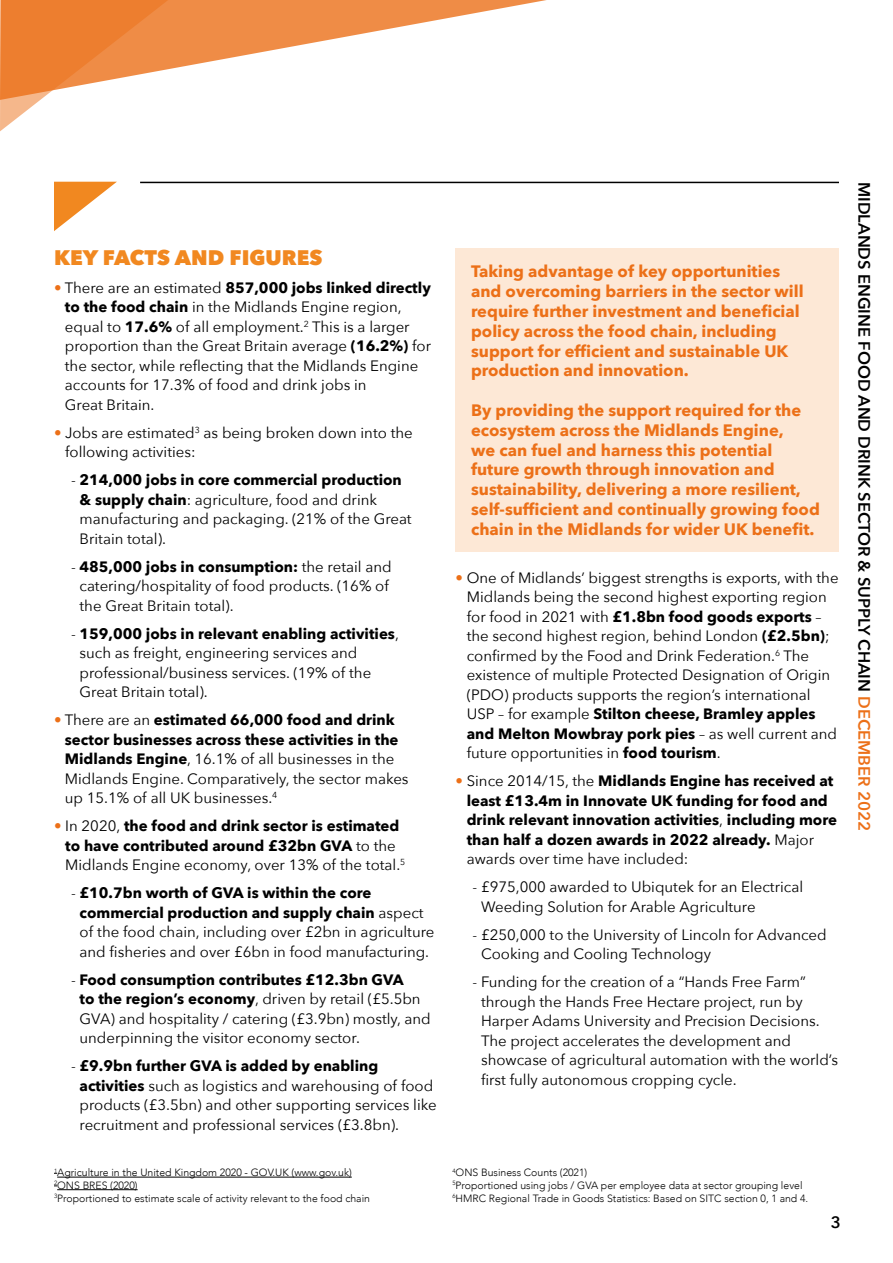
<style>
.page{position:relative;width:893px;height:1263px;background:#fff}
.page>*{position:absolute;margin:0;border:0;box-sizing:border-box;transform-origin:0 0}
.t1{font:800 21px "Avenir Next";color:#f18820}
.t2{font:700 16.5px/19.8px "Avenir Next";color:#ec7018}
.t3{font:600 16.5px "Avenir Next";color:#000}
.t4{font:15px/19.5px "Avenir Next";color:#000}
.t5{font:700 15px/19.5px "Avenir Next";color:#000}
.t6{font:300 10.5px/12.6px "Avenir";color:#000}
.s1{color:#ec7018}
.s2{font-weight:700}
.s3{font-weight:400;color:#ec7018}
.s4{font-weight:400}
</style>
<div class="page">
<svg style="left:183px;top:0;width:363px;height:67px"></svg>
<svg style="left:0;top:0;width:183px;height:131px"></svg>
<hr style="left:140px;top:182px;width:699px;height:1px;background:#000">
<svg style="left:54px;top:182px;width:63px;height:49px"></svg>
<hr style="left:57px;top:1177px;width:295px;height:1px;background:#000">
<hr style="left:57px;top:1189px;width:81px;height:1px;background:#000">
<div style="left:455px;top:248px;width:384px;height:304px;background:#fde8d6"></div>
<h1 class="t1" style="left:54px;top:244px;width:270px">KEY FACTS AND FIGURES</h1>
<p class="t4" style="left:65px;top:277px;width:368px;text-indent:-11px"><span class="s1">•</span> There are an estimated <span class="s2">857,000 jobs linked directly to the food chain</span> in the Midlands Engine region, equal to <span class="s2">17.6%</span> of all employment.<sup>2</sup> This is a larger proportion than the Great Britain average <span class="s2">(16.2%)</span> for the sector, while reflecting that the Midlands Engine accounts for 17.3% of food and drink jobs in<br>Great Britain.</p>
<p class="t4" style="left:65px;top:422px;width:349px;text-indent:-11px"><span class="s1">•</span> Jobs are estimated<sup>3</sup> as being broken down into the following activities:</p>
<p class="t4" style="left:80px;top:470px;width:334px;text-indent:-9px">- <span class="s2">214,000 jobs in core commercial production &amp; supply chain</span>: agriculture, food and drink manufacturing and packaging. (21% of the Great Britain total).</p>
<p class="t4" style="left:80px;top:556px;width:314px;text-indent:-9px">- <span class="s2">485,000 jobs in consumption:</span> the retail and catering/hospitality of food products. (16% of the Great Britain total).</p>
<p class="t4" style="left:80px;top:623px;width:321px;text-indent:-9px">- <span class="s2">159,000 jobs in relevant enabling activities</span>, such as freight, engineering services and professional/business services. (19% of the Great Britain total).</p>
<p class="t4" style="left:65px;top:710px;width:345px;text-indent:-11px"><span class="s1">•</span> There are an <span class="s2">estimated 66,000 food and drink sector businesses across these activities in the Midlands Engine</span>, 16.1% of all businesses in the Midlands Engine. Comparatively, the sector makes up 15.1% of all UK businesses.<sup>4</sup></p>
<p class="t5" style="left:65px;top:816px;width:342px;text-indent:-11px"><span class="s3">•</span> <span class="s4">In 2020,</span> the food and drink sector is estimated to have contributed around £32bn GVA <span class="s4">to the<br>Midlands Engine economy, over 13% of the total.</span><sup>5</sup></p>
<p class="t4" style="left:80px;top:883px;width:356px;text-indent:-9px">- <span class="s2">£10.7bn worth of GVA is within the core commercial production and supply chain</span> aspect of the food chain, including over £2bn in agriculture and fisheries and over £6bn in food manufacturing.</p>
<p class="t4" style="left:80px;top:969px;width:353px;text-indent:-9px">- <span class="s2">Food consumption contributes £12.3bn GVA<br>to the region’s economy</span>, driven by retail (£5.5bn GVA) and hospitality / catering (£3.9bn) mostly, and underpinning the visitor economy sector.</p>
<p class="t4" style="left:80px;top:1056px;width:359px;text-indent:-9px">- <span class="s2">£9.9bn further GVA is added by enabling activities</span> such as logistics and warehousing of food products (£3.5bn) and other supporting services like recruitment and professional services (£3.8bn).</p>
<p class="t2" style="left:471px;top:261px;width:334px">Taking advantage of key opportunities and overcoming barriers in the sector will require further investment and beneficial policy across the food chain, including support for efficient and sustainable UK production and innovation.</p>
<p class="t2" style="left:471px;top:400px;width:350px">By providing the support required for the ecosystem across the Midlands Engine,<br>we can fuel and harness this potential future growth through innovation and sustainability, delivering a more resilient, self-sufficient and continually growing food chain in the Midlands for wider UK benefit.</p>
<p class="t4" style="left:467px;top:567px;width:373px;text-indent:-11px"><span class="s1">•</span> One of Midlands’ biggest strengths is exports, with the Midlands being the second highest exporting region for food in 2021 with <span class="s2">£1.8bn food goods exports</span> – the second highest region, behind London <span class="s2">(£2.5bn)</span>; confirmed by the Food and Drink Federation.<sup>6</sup> The existence of multiple Protected Designation of Origin (PDO) products supports the region’s international USP – for example <span class="s2">Stilton cheese, Bramley apples and Melton Mowbray pork pies</span> – as well current and future opportunities in <span class="s2">food tourism</span>.</p>
<p class="t5" style="left:467px;top:771px;width:372px;text-indent:-11px"><span class="s3">•</span> <span class="s4">Since 2014/15, the</span> Midlands Engine has received at least £13.4m in Innovate UK funding for food and drink relevant innovation activities<span class="s4">,</span> including more than half a dozen awards in 2022 already. <span class="s4">Major awards over time have included:</span></p>
<p class="t4" style="left:481px;top:877px;width:324px;text-indent:-9px">- £975,000 awarded to Ubiqutek for an Electrical<br>Weeding Solution for Arable Agriculture</p>
<p class="t4" style="left:481px;top:924px;width:347px;text-indent:-9px">- £250,000 to the University of Lincoln for Advanced<br>Cooking and Cooling Technology</p>
<p class="t4" style="left:481px;top:972px;width:359px;text-indent:-9px">- Funding for the creation of a “Hands Free Farm” through the Hands Free Hectare project, run by Harper Adams University and Precision Decisions.<br>The project accelerates the development and showcase of agricultural automation with the world’s first fully autonomous cropping cycle.</p>
<p class="t6" style="left:54px;top:1166px;width:318px"><sup>1</sup>Agriculture in the United Kingdom 2020 - GOV.UK (www.gov.uk)<br><sup>2</sup>ONS BRES (2020)<br><sup>3</sup>Proportioned to estimate scale of activity relevant to the food chain</p>
<p class="t6" style="left:452px;top:1166px;width:357px"><sup>4</sup>ONS Business Counts (2021)<br><sup>5</sup>Proportioned using jobs / GVA per employee data at sector grouping level<br><sup>6</sup>HMRC Regional Trade in Goods Statistics: Based on SITC section 0, 1 and 4.</p>
<p class="t3" style="left:831px;top:1207px;width:12px">3</p>
<p class="t3" style="left:878px;top:182px;width:650px;rotate:90deg">MIDLANDS ENGINE FOOD AND DRINK SECTOR &amp; SUPPLY CHAIN <span class="s1">DECEMBER 2022</span></p>
</div>
